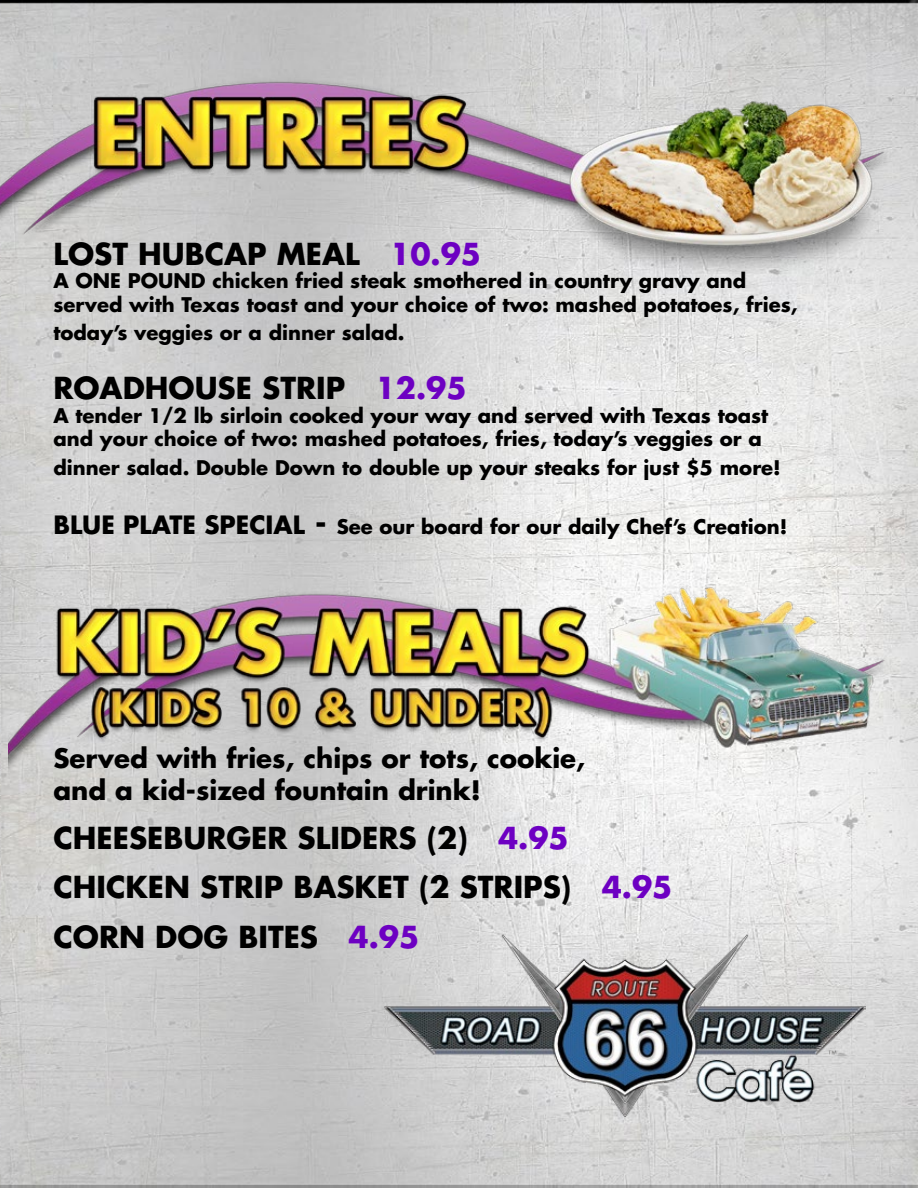
<style>
.page{position:relative;width:918px;height:1188px;background:#fff}
.page>*{position:absolute;margin:0;border:0;box-sizing:border-box;transform-origin:0 0}
.t1{font:700 29.55px/49.3px "Futura Std";color:#000}
.t2{font:700 26.1px/31.3px "Futura Std";color:#000}
.t3{font:700 19.65px/23.5px "Futura Std";color:#000}
.s1{color:#6d00c2}
.s2{font-size:24.6px}
.s3{font-size:29.55px}
</style>
<div class="page">
<img style="left:0;top:0;width:918px;height:1188px">
<img style="left:8px;top:584px;width:886px;height:190px">
<img style="left:0;top:71px;width:894px;height:202px">
<img style="left:384px;top:934px;width:481px;height:183px">
<h1 class="t1" style="left:53px;top:228px;width:429px">LOST HUBCAP MEAL <span class="s1">10.95</span></h1>
<p class="t3" style="left:53px;top:269px;width:746px">A ONE POUND chicken fried steak smothered in country gravy and served with Texas toast and your choice of two: mashed potatoes, fries,</p>
<p class="t3" style="left:53px;top:321px;width:353px">today’s veggies or a dinner salad.</p>
<h1 class="t1" style="left:53px;top:363px;width:415px">ROADHOUSE STRIP <span class="s1">12.95</span></h1>
<p class="t3" style="left:53px;top:403px;width:716px">A tender 1/2 lb sirloin cooked your way and served with Texas toast and your choice of two: mashed potatoes, fries, today’s veggies or a</p>
<p class="t3" style="left:53px;top:455px;width:729px">dinner salad. Double Down to double up your steaks for just $5 more!</p>
<p class="t3" style="left:53px;top:514px;width:735px"><span class="s2">BLUE PLATE SPECIAL</span> <span class="s3">-</span> See our board for our daily Chef’s Creation!</p>
<h2 class="t2" style="left:53px;top:742px;width:533px">Served with fries, chips or tots, cookie, and a kid-sized fountain drink!</h2>
<h1 class="t1" style="left:53px;top:813px;width:621px">CHEESEBURGER SLIDERS (2) <span class="s1">4.95<br></span>CHICKEN STRIP BASKET (2 STRIPS) <span class="s1">4.95<br></span>CORN DOG BITES <span class="s1">4.95</span></h1>
</div>
